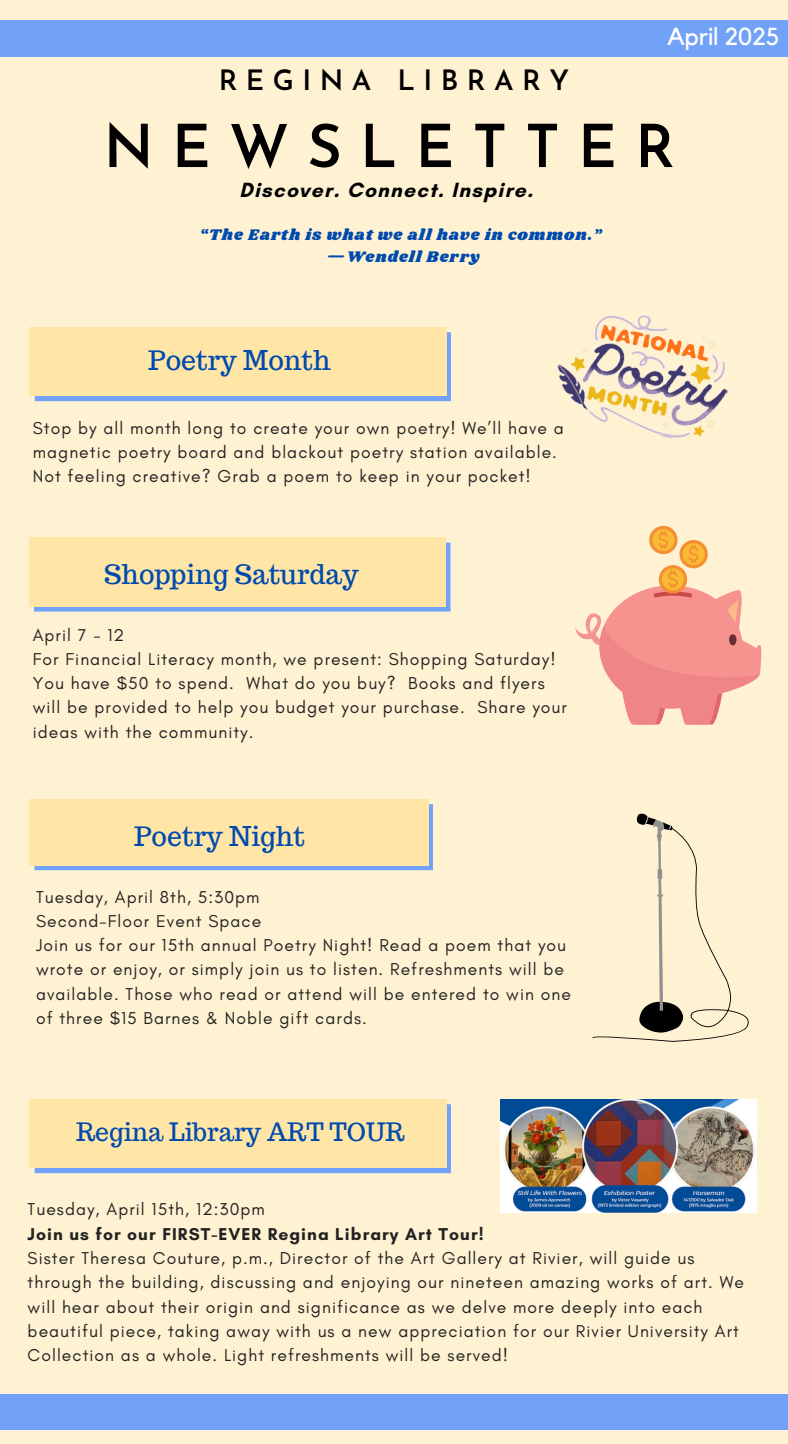
<style>
.page{position:relative;width:788px;height:1444px;background:#fff2d2}
.page>*{position:absolute;margin:0;border:0;box-sizing:border-box;transform-origin:0 0}
.t1{font:600 59.5px "Josefin Sans";letter-spacing:.3em;color:#000}
.t2{font:600 28px "Josefin Sans";letter-spacing:.3em;color:#000}
.t3{font:26.69px "Trocchi";color:#004aad}
.t4{font:24.76px "Trocchi";color:#004aad}
.t5{font:24.5px "Kollektif";color:#fff}
.t6{font:700 21px "Glacial Indifference";letter-spacing:.06em;color:#000}
.t7{font:17.5px/24.3px "Glacial Indifference";letter-spacing:.06em;color:#222}
.t8{font:700 17.5px "Glacial Indifference";letter-spacing:.06em;color:#222}
.t9{font:15.92px "Shrikhand";letter-spacing:.06em;color:#004aad}
</style>
<div class="page">
<div style="left:0;top:21px;width:788px;height:35px;background:#72a2f8"></div>
<svg style="left:34px;top:542px;width:416px;height:69px;background:#8eafe7"></svg>
<div style="left:29px;top:537px;width:416px;height:69px;background:#ffe6a6"></div>
<div style="left:35px;top:332px;width:416px;height:69px;background:#72a2f8"></div>
<div style="left:29px;top:327px;width:417px;height:69px;background:#ffe6a6"></div>
<div style="left:35px;top:1104px;width:416px;height:69px;background:#72a2f8"></div>
<div style="left:29px;top:1099px;width:417px;height:69px;background:#ffe6a6"></div>
<svg style="left:34px;top:804px;width:399px;height:66px;background:#8eafe7"></svg>
<div style="left:29px;top:799px;width:399px;height:66px;background:#ffe6a6"></div>
<div style="left:0;top:1394px;width:788px;height:35px;background:#72a2f8"></div>
<div style="left:649px;top:526px;width:28px;height:28px;background:#f68f34;border-radius:50%"></div>
<svg style="left:652px;top:529px;width:22px;height:22px"></svg>
<svg style="left:575px;top:531px;width:187px;height:193px"></svg>
<img style="left:557px;top:315px;width:171px;height:124px">
<svg style="left:592px;top:814px;width:157px;height:228px"></svg>
<img style="left:500px;top:1099px;width:256px;height:113px">
<h3 class="t5" style="left:667px;top:25px;width:114px">April 2025</h3>
<p class="t2" style="left:219px;top:69px;width:352px">REGINA LIBRARY</p>
<h4 class="t1" style="left:103px;top:122px;width:573px">NEWSLETTER</h4>
<h2 class="t6" style="left:239px;top:177px;width:295px">Discover. Connect. Inspire.</h2>
<h1 class="t9" style="left:200px;top:223px;width:404px">“The Earth is what we all have in common.”</h1>
<h5 class="t9" style="left:326px;top:245px;width:155px">—Wendell Berry</h5>
<h3 class="t3" style="left:148px;top:343px;width:184px">Poetry Month</h3>
<p class="t7" style="left:33px;top:415px;width:532px">Stop by all month long to create your own poetry! We’ll have a magnetic poetry board and blackout poetry station available.<br>Not feeling creative? Grab a poem to keep in your pocket!</p>
<p class="t3" style="left:104px;top:556px;width:256px">Shopping Saturday</p>
<p class="t7" style="left:33px;top:622px;width:93px">April 7 - 12</p>
<p class="t7" style="left:33px;top:647px;width:524px">For Financial Literacy month, we present: Shopping Saturday!</p>
<p class="t7" style="left:33px;top:671px;width:535px">You have $50 to spend. What do you buy? Books and flyers will be provided to help you budget your purchase. Share your ideas with the community.</p>
<p class="t3" style="left:134px;top:819px;width:172px">Poetry Night</p>
<p class="t7" style="left:36px;top:884px;width:225px">Tuesday, April 8th, 5:30pm</p>
<p class="t7" style="left:36px;top:908px;width:227px">Second-Floor Event Space</p>
<p class="t7" style="left:36px;top:933px;width:536px">Join us for our 15th annual Poetry Night! Read a poem that you wrote or enjoy, or simply join us to listen. Refreshments will be available. Those who read or attend will be entered to win one of three $15 Barnes &amp; Noble gift cards.</p>
<p class="t4" style="left:76px;top:1116px;width:330px">Regina Library ART TOUR</p>
<p class="t7" style="left:28px;top:1197px;width:239px">Tuesday, April 15th, 12:30pm</p>
<p class="t8" style="left:28px;top:1223px;width:457px">Join us for our FIRST-EVER Regina Library Art Tour!</p>
<h3 class="t7" style="left:28px;top:1245px;width:717px">Sister Theresa Couture, p.m., Director of the Art Gallery at Rivier, will guide us through the building, discussing and enjoying our nineteen amazing works of art. We will hear about their origin and significance as we delve more deeply into each beautiful piece, taking away with us a new appreciation for our Rivier University Art Collection as a whole. Light refreshments will be served!</h3>
</div>
